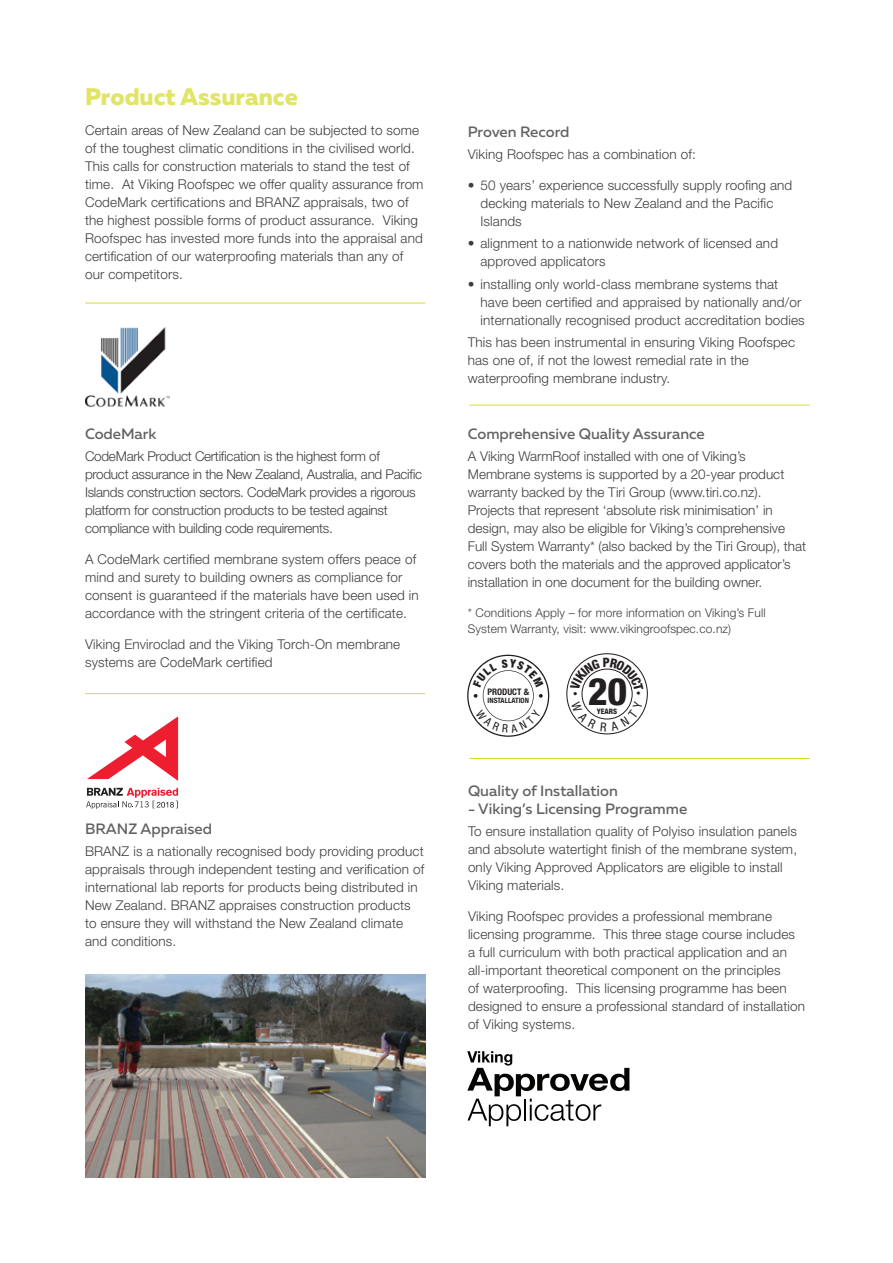
<style>
.page{position:relative;width:893px;height:1263px;background:#fff}
.page>*{position:absolute;margin:0;border:0;box-sizing:border-box;transform-origin:0 0}
.t1{font:800 condensed 37.95px "Helvetica Neue";color:#231f20}
.t2{font:800 24px "Muller";color:#e0e565}
.t3{font:500 15px "Muller";color:#636366}
.t4{font:300 13.5px/18px "Helvetica Neue LT Std";letter-spacing:.01em;color:#3e3e3f}
.t5{font:300 13.5px/18px "Helvetica Neue LT Std";letter-spacing:-.02em;color:#3e3e3f}
.t6{font:300 12px/16.5px "Helvetica Neue LT Std";letter-spacing:.01em;color:#3e3e3f}
.t7{font:700 condensed 9px "Helvetica Neue LT Std";color:#231f20}
.t8{font:800 condensed 7.5px "Helvetica Neue";color:#231f20}
.t9{font:700 condensed 7.35px "Helvetica Neue LT Std";color:#231f20}
</style>
<div class="page">
<svg style="left:467px;top:1051px;width:162px;height:75px"></svg>
<div style="left:566px;top:653px;width:82px;height:81px;border:1px solid #231f20;border-radius:50%"></div>
<img style="left:85px;top:327px;width:84px;height:81px">
<svg style="left:87px;top:716px;width:91px;height:65px"></svg>
<svg style="left:86px;top:788px;width:92px;height:21px"></svg>
<img style="left:85px;top:975px;width:340px;height:203px">
<hr style="left:85px;top:303px;width:340px;height:1px;background:#d6df21">
<hr style="left:85px;top:693px;width:340px;height:1px;background:#d6df21">
<hr style="left:469px;top:405px;width:341px;height:1px;background:#d6df21">
<hr style="left:469px;top:758px;width:341px;height:1px;background:#d6df21">
<svg style="left:467px;top:655px;width:82px;height:82px"></svg>
<svg style="left:570px;top:657px;width:74px;height:75px"></svg>
<h2 class="t2" style="left:85px;top:82px;width:214px">Product Assurance</h2>
<p class="t4" style="left:85px;top:121px;width:340px">Certain areas of New Zealand can be subjected to some of the toughest climatic conditions in the civilised world.<br>This calls for construction materials to stand the test of time. At Viking Roofspec we offer quality assurance from CodeMark certifications and BRANZ appraisals, two of the highest possible forms of product assurance. Viking Roofspec has invested more funds into the appraisal and certification of our waterproofing materials than any of our competitors.</p>
<p class="t3" style="left:85px;top:424px;width:73px">CodeMark</p>
<p class="t5" style="left:85px;top:447px;width:339px">CodeMark Product Certification is the highest form of product assurance in the New Zealand, Australia, and Pacific Islands construction sectors. CodeMark provides a rigorous platform for construction products to be tested against compliance with building code requirements.</p>
<p class="t4" style="left:85px;top:550px;width:335px">A CodeMark certified membrane system offers peace of mind and surety to building owners as compliance for consent is guaranteed if the materials have been used in accordance with the stringent criteria of the certificate.</p>
<p class="t4" style="left:85px;top:634px;width:317px">Viking Enviroclad and the Viking Torch-On membrane systems are CodeMark certified</p>
<p class="t3" style="left:85px;top:819px;width:129px">BRANZ Appraised</p>
<p class="t4" style="left:85px;top:842px;width:341px">BRANZ is a nationally recognised body providing product appraisals through independent testing and verification of international lab reports for products being distributed in New Zealand. BRANZ appraises construction products to ensure they will withstand the New Zealand climate and conditions.</p>
<p class="t3" style="left:468px;top:123px;width:103px">Proven Record</p>
<p class="t4" style="left:468px;top:145px;width:230px">Viking Roofspec has a combination of:</p>
<p class="t4" style="left:480px;top:176px;width:313px;text-indent:-13px">• 50 years’ experience successfully supply roofing and decking materials to New Zealand and the Pacific<br>Islands</p>
<p class="t4" style="left:480px;top:234px;width:299px;text-indent:-13px">• alignment to a nationwide network of licensed and approved applicators</p>
<p class="t4" style="left:480px;top:275px;width:326px;text-indent:-13px">• installing only world-class membrane systems that have been certified and appraised by nationally and/or internationally recognised product accreditation bodies</p>
<p class="t4" style="left:468px;top:333px;width:329px">This has been instrumental in ensuring Viking Roofspec has one of, if not the lowest remedial rate in the waterproofing membrane industry.</p>
<p class="t3" style="left:468px;top:425px;width:239px">Comprehensive Quality Assurance</p>
<p class="t4" style="left:468px;top:447px;width:340px">A Viking WarmRoof installed with one of Viking’s Membrane systems is supported by a 20-year product warranty backed by the Tiri Group (www.tiri.co.nz).<br>Projects that represent ‘absolute risk minimisation’ in design, may also be eligible for Viking’s comprehensive Full System Warranty* (also backed by the Tiri Group), that covers both the materials and the approved applicator’s installation in one document for the building owner.</p>
<p class="t6" style="left:468px;top:604px;width:299px">* Conditions Apply – for more information on Viking’s Full<br>System Warranty, visit: www.vikingroofspec.co.nz)</p>
<p class="t7" style="left:487px;top:686px;width:43px">PRODUCT &amp;</p>
<p class="t9" style="left:488px;top:695px;width:43px">INSTALLATION</p>
<h1 class="t1" style="left:588px;top:668px;width:41px">20</h1>
<p class="t8" style="left:597px;top:706px;width:22px">YEARS</p>
<p class="t3" style="left:468px;top:781px;width:151px">Quality of Installation</p>
<p class="t3" style="left:468px;top:799px;width:221px">- Viking’s Licensing Programme</p>
<p class="t4" style="left:468px;top:822px;width:331px">To ensure installation quality of Polyiso insulation panels and absolute watertight finish of the membrane system, only Viking Approved Applicators are eligible to install Viking materials.</p>
<p class="t4" style="left:468px;top:907px;width:339px">Viking Roofspec provides a professional membrane licensing programme. This three stage course includes a full curriculum with both practical application and an all-important theoretical component on the principles<br>of waterproofing. This licensing programme has been designed to ensure a professional standard of installation of Viking systems.</p>
</div>
